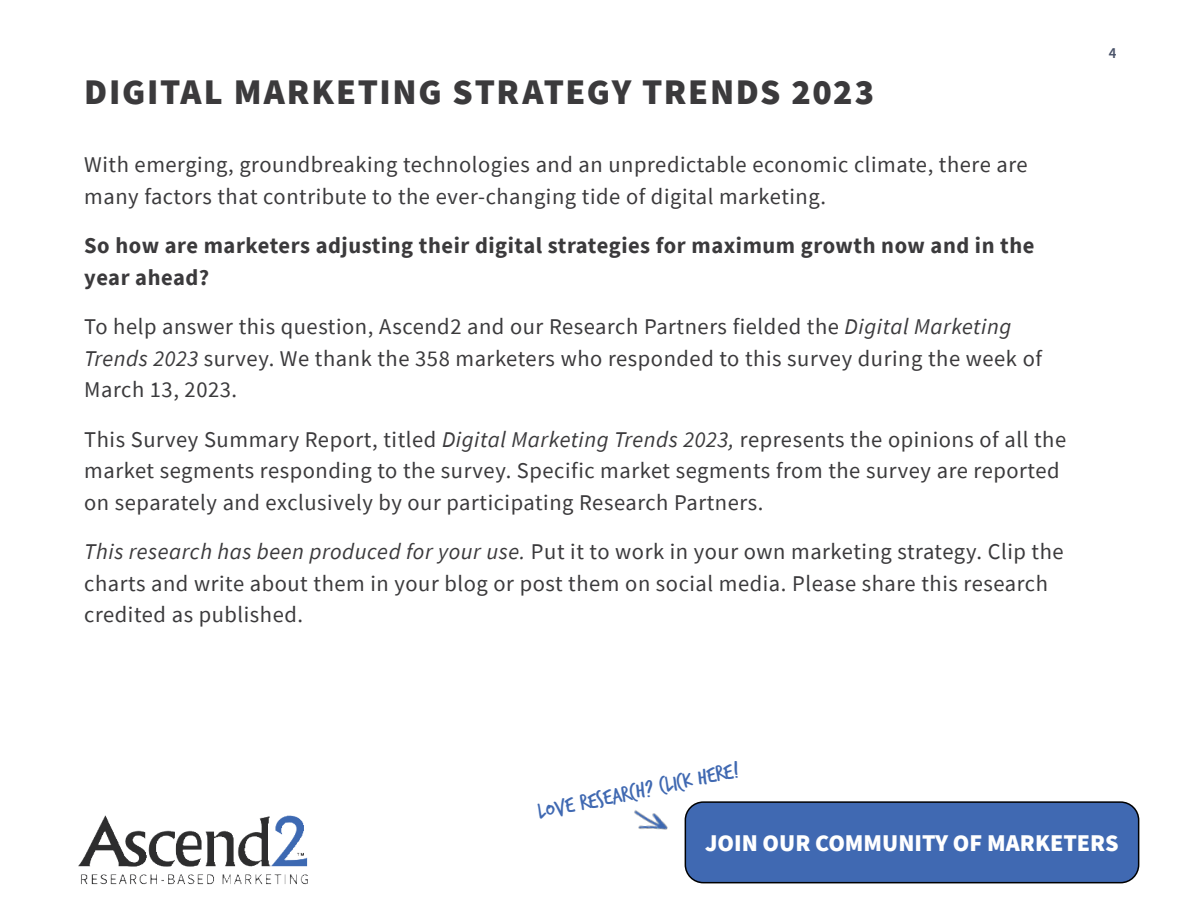
<style>
.page{position:relative;width:1188px;height:918px;background:#fff}
.page>*{position:absolute;margin:0;border:0;box-sizing:border-box;transform-origin:0 0}
.t1{font:900 36px "Source Sans Pro";letter-spacing:.045em;color:#3b3a3c}
.t2{font:900 24px "Source Sans Pro";color:#fff}
.t3{font:24px "Trash Hand";color:#4069b2}
.t4{font:22.5px/31.5px "Source Sans Pro";letter-spacing:.025em;color:#3b3a3c}
.t5{font:700 22.5px/31.5px "Source Sans Pro";letter-spacing:.025em;color:#3b3a3c}
.t6{font:600 15px "Source Sans Pro";color:#475066}
.s1{font-style:italic}
</style>
<div class="page">
<img style="left:79px;top:815px;width:229px;height:70px">
<img style="left:634px;top:810px;width:34px;height:20px">
<div style="left:685px;top:802px;width:454px;height:81px;background:#4069b2;border-radius:18px"></div>
<div style="left:685px;top:801px;width:454px;height:82px;border:2px solid #000;border-radius:18px"></div>
<h1 class="t1" style="left:84px;top:80px;width:792px">DIGITAL MARKETING STRATEGY TRENDS 2023</h1>
<p class="t4" style="left:84px;top:151px;width:945px">With emerging, groundbreaking technologies and an unpredictable economic climate, there are many factors that contribute to the ever-changing tide of digital marketing.</p>
<p class="t5" style="left:84px;top:232px;width:952px">So how are marketers adjusting their digital strategies for maximum growth now and in the year ahead?</p>
<p class="t4" style="left:84px;top:313px;width:959px">To help answer this question, Ascend2 and our Research Partners fielded the <span class="s1">Digital Marketing<br>Trends 2023</span> survey. We thank the 358 marketers who responded to this survey during the week of<br>March 13, 2023.</p>
<p class="t4" style="left:84px;top:425px;width:983px">This Survey Summary Report, titled <span class="s1">Digital Marketing Trends 2023,</span> represents the opinions of all the market segments responding to the survey. Specific market segments from the survey are reported on separately and exclusively by our participating Research Partners.</p>
<p class="t4" style="left:84px;top:538px;width:981px"><span class="s1">This research has been produced for your use.</span> Put it to work in your own marketing strategy. Clip the charts and write about them in your blog or post them on social media. Please share this research credited as published.</p>
<p class="t6" style="left:1109px;top:44px;width:9px">4</p>
<p class="t3" style="left:536px;top:801px;width:207px;rotate:-12deg">Love research? Click here!</p>
<p class="t2" style="left:705px;top:835px;width:415px">JOIN OUR COMMUNITY OF MARKETERS</p>
</div>
